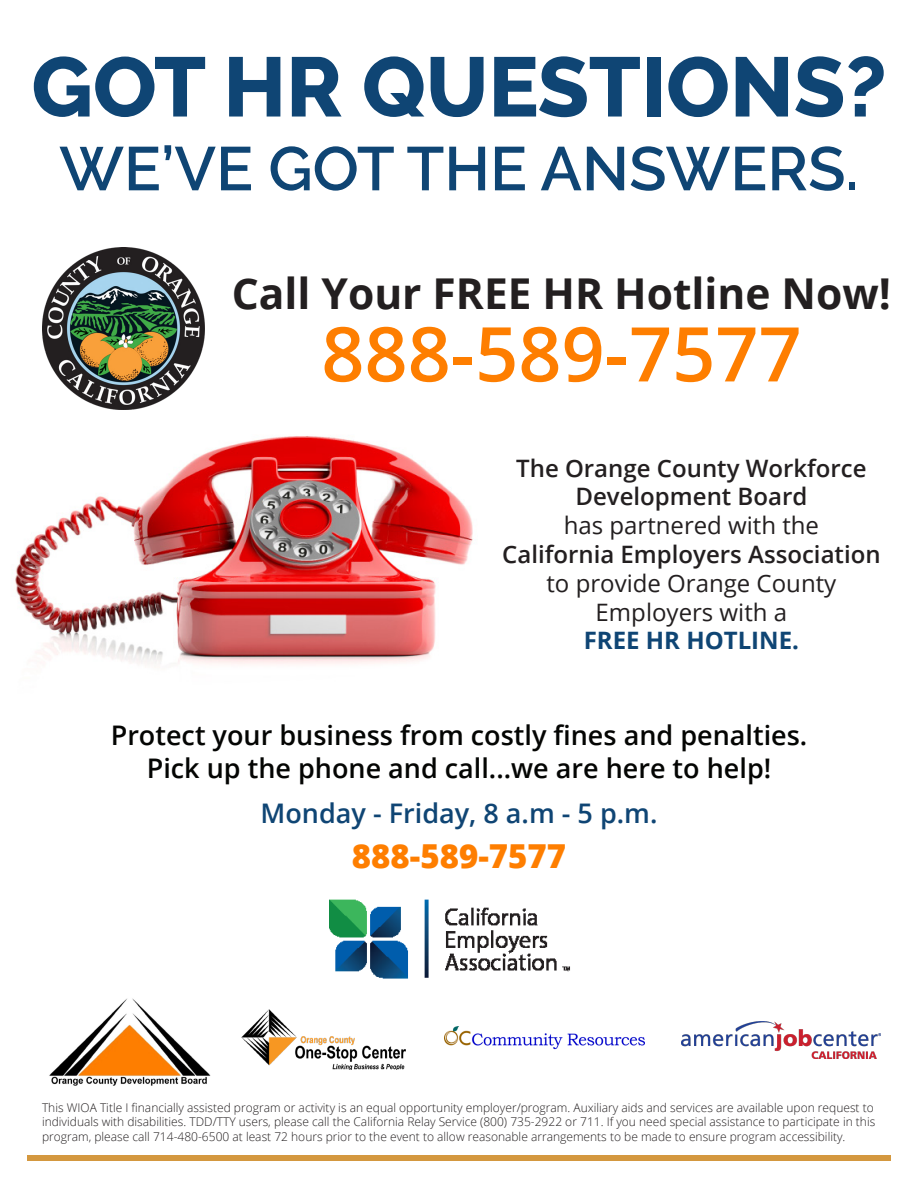
<style>
.page{position:relative;width:918px;height:1188px;background:#fff}
.page>*{position:absolute;margin:0;border:0;box-sizing:border-box;transform-origin:0 0}
.t1{font:800 84px "Raleway";color:#0f4574}
.t2{font:600 75.6px "Open Sans";color:#fe7e00}
.t3{font:600 61.5px "Raleway";color:#0f4574}
.t4{font:700 42.6px "Open Sans";color:#231f20}
.t5{font:800 33px "Open Sans";color:#fe7e00}
.t6{font:600 27px "Open Sans";color:#040503}
.t7{font:600 27px "Open Sans";color:#0f4574}
.t8{font:600 24px/28.8px "Open Sans";color:#231f20;text-align:center}
.t9{font:24px/28.8px "Open Sans";color:#231f20;text-align:center}
.t10{font:300 12px/14.4px "Open Sans";color:#231f20}
.s1{font-weight:700;color:#0f4574}
</style>
<div class="page">
<img style="left:15px;top:436px;width:458px;height:228px">
<img style="left:329px;top:899px;width:241px;height:80px">
<div style="left:27px;top:1155px;width:864px;height:6px;background:#d4983f"></div>
<img style="left:42px;top:248px;width:162px;height:162px">
<img style="left:49px;top:998px;width:162px;height:88px">
<img style="left:445px;top:1027px;width:199px;height:23px">
<img style="left:681px;top:1021px;width:200px;height:37px">
<img style="left:241px;top:1010px;width:164px;height:60px">
<p class="t1" style="left:31px;top:39px;width:857px">GOT HR QUESTIONS?</p>
<p class="t3" style="left:59px;top:133px;width:801px">WE’VE GOT THE ANSWERS.</p>
<p class="t4" style="left:232px;top:263px;width:661px">Call Your FREE HR Hotline Now!</p>
<p class="t2" style="left:321px;top:302px;width:482px">888-589-7577</p>
<p class="t8" style="left:516px;top:453px;width:352px">The Orange County Workforce<br>Development Board</p>
<p class="t9" style="left:564px;top:510px;width:257px">has partnered with the</p>
<p class="t8" style="left:502px;top:539px;width:380px">California Employers Association</p>
<p class="t9" style="left:547px;top:568px;width:291px">to provide Orange County<br>Employers with a<br><span class="s1">FREE HR HOTLINE.</span></p>
<p class="t6" style="left:111px;top:717px;width:698px">Protect your business from costly fines and penalties.</p>
<p class="t6" style="left:147px;top:749px;width:626px">Pick up the phone and call...we are here to help!</p>
<p class="t7" style="left:261px;top:794px;width:398px">Monday - Friday, 8 a.m - 5 p.m.</p>
<p class="t5" style="left:352px;top:831px;width:216px">888-589-7577</p>
<p class="t10" style="left:42px;top:1100px;width:835px">This WIOA Title I financially assisted program or activity is an equal opportunity employer/program. Auxiliary aids and services are available upon request to individuals with disabilities. TDD/TTY users, please call the California Relay Service (800) 735-2922 or 711. If you need special assistance to participate in this program, please call 714-480-6500 at least 72 hours prior to the event to allow reasonable arrangements to be made to ensure program accessibility.</p>
</div>
